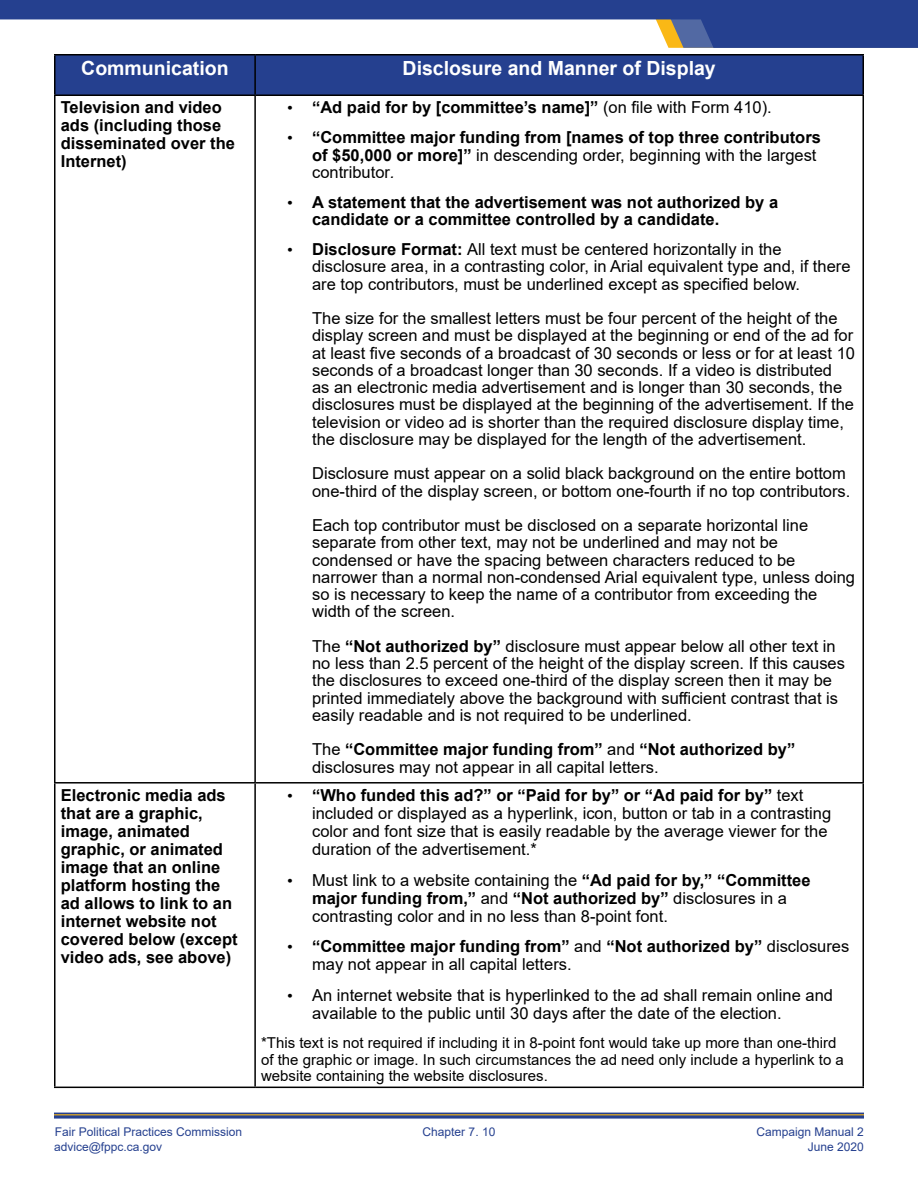
<style>
.page{position:relative;width:918px;height:1188px;background:#fff}
.page>*{position:absolute;margin:0;border:0;box-sizing:border-box;transform-origin:0 0}
.t1{font:700 19.5px "Arial";color:#fff}
.t2{font:16.5px/17.2px "Arial";color:#000}
.Table_Cell{font:700 16.5px/18px "Arial";color:#000}
.Table_-_Cell{font:15px/16.5px "Arial";color:#000}
.t3{font:12px/15px "Arial";color:#25408f}
.s1{font-family:"Courier New";font-weight:400}
.s2{font-weight:400}
.s3{font-weight:400;font-style:italic}
.s4{font-family:"Courier New"}
.s5{font-weight:700}
</style>
<div class="page">
<svg style="left:54px;top:1113px;width:810px;height:6px;background:#47598f"></svg>
<hr style="left:54px;top:1114px;width:810px;height:1px;background:#fab816">
<svg style="left:0;top:0;width:918px;height:48px;fill:#25408f"></svg>
<div style="left:56px;top:56px;width:806px;height:38px;background:#25408f"></div>
<hr style="left:54px;top:54px;width:201px;height:2px;background:#000">
<hr style="left:54px;top:56px;width:2px;height:38px;background:#000">
<hr style="left:255px;top:54px;width:609px;height:2px;background:#000">
<hr style="left:254px;top:56px;width:2px;height:38px;background:#000">
<hr style="left:862px;top:56px;width:2px;height:38px;background:#000">
<hr style="left:54px;top:94px;width:201px;height:2px;background:#000">
<hr style="left:54px;top:96px;width:2px;height:686px;background:#000">
<hr style="left:255px;top:94px;width:609px;height:2px;background:#000">
<hr style="left:254px;top:96px;width:2px;height:686px;background:#000">
<hr style="left:862px;top:96px;width:2px;height:686px;background:#000">
<hr style="left:54px;top:782px;width:201px;height:2px;background:#000">
<hr style="left:54px;top:784px;width:2px;height:303px;background:#000">
<hr style="left:255px;top:782px;width:609px;height:2px;background:#000">
<hr style="left:254px;top:784px;width:2px;height:303px;background:#000">
<hr style="left:862px;top:784px;width:2px;height:303px;background:#000">
<hr style="left:54px;top:1087px;width:201px;height:1px;background:#000">
<hr style="left:255px;top:1087px;width:609px;height:1px;background:#000">
<p class="t1" style="left:81px;top:54px;width:149px">Communication</p>
<p class="t1" style="left:403px;top:54px;width:315px">Disclosure and Manner of Display</p>
<p class="Table_Cell" style="left:61px;top:99px;width:176px">Television and video ads (including those disseminated over the<br>Internet)</p>
<p class="Table_Cell" style="left:285px;top:99px;width:488px"><span class="s1">•</span> “Ad paid for by [committee’s name]” <span class="s2">(on file with Form 410).</span></p>
<p class="Table_Cell" style="left:312px;top:129px;width:510px;line-height:17.2px;text-indent:-27px"><span class="s1">•</span> “Committee major funding from [names of top three contributors of $50,000 or more]” <span class="s2">in descending order, beginning with the largest contributor</span><span class="s3">.</span></p>
<p class="Table_Cell" style="left:312px;top:194px;width:468px;line-height:17.2px;text-indent:-27px"><span class="s1">•</span> A statement that the advertisement was not authorized by a candidate or a committee controlled by a candidate.</p>
<p class="t2" style="left:312px;top:241px;width:540px;text-indent:-27px"><span class="s4">•</span> <span class="s5">Disclosure Format:</span> All text must be centered horizontally in the disclosure area, in a contrasting color, in Arial equivalent type and, if there are top contributors, must be underlined except as specified below.</p>
<p class="t2" style="left:312px;top:310px;width:544px">The size for the smallest letters must be four percent of the height of the display screen and must be displayed at the beginning or end of the ad for at least five seconds of a broadcast of 30 seconds or less or for at least 10 seconds of a broadcast longer than 30 seconds. If a video is distributed<br>as an electronic media advertisement and is longer than 30 seconds, the disclosures must be displayed at the beginning of the advertisement. If the television or video ad is shorter than the required disclosure display time, the disclosure may be displayed for the length of the advertisement.</p>
<p class="t2" style="left:312px;top:465px;width:540px">Disclosure must appear on a solid black background on the entire bottom one-third of the display screen, or bottom one-fourth if no top contributors.</p>
<p class="t2" style="left:312px;top:517px;width:544px">Each top contributor must be disclosed on a separate horizontal line separate from other text, may not be underlined and may not be condensed or have the spacing between characters reduced to be narrower than a normal non-condensed Arial equivalent type, unless doing so is necessary to keep the name of a contributor from exceeding the width of the screen.</p>
<p class="t2" style="left:312px;top:637px;width:534px">The <span class="s5">“Not authorized by”</span> disclosure must appear below all other text in no less than 2.5 percent of the height of the display screen. If this causes the disclosures to exceed one-third of the display screen then it may be printed immediately above the background with sufficient contrast that is easily readable and is not required to be underlined.</p>
<p class="t2" style="left:312px;top:741px;width:485px">The <span class="s5">“Committee major funding from”</span> and <span class="s5">“Not authorized by” </span>disclosures may not appear in all capital letters.</p>
<p class="Table_Cell" style="left:61px;top:786px;width:178px">Electronic media ads that are a graphic, image, animated graphic, or animated image that an online platform hosting the ad allows to link to an internet website not covered below (except video ads, see above)</p>
<p class="t2" style="left:312px;top:786px;width:521px;line-height:18px;text-indent:-27px"><span class="s4">•</span> <span class="s5">“Who funded this ad?” or “Paid for by” or “Ad paid for by”</span> text included or displayed as a hyperlink, icon, button or tab in a contrasting color and font size that is easily readable by the average viewer for the duration of the advertisement.*</p>
<p class="t2" style="left:312px;top:871px;width:500px;line-height:18px;text-indent:-27px"><span class="s4">•</span> Must link to a website containing the <span class="s5">“Ad paid for by,” “Committee major funding from,”</span> and <span class="s5">“Not authorized by”</span> disclosures in a contrasting color and in no less than 8-point font.</p>
<p class="t2" style="left:312px;top:937px;width:539px;line-height:18px;text-indent:-27px"><span class="s4">•</span> <span class="s5">“Committee major funding from”</span> and <span class="s5">“Not authorized by”</span> disclosures may not appear in all capital letters.</p>
<p class="t2" style="left:312px;top:986px;width:522px;line-height:18px;text-indent:-27px"><span class="s4">•</span> An internet website that is hyperlinked to the ad shall remain online and available to the public until 30 days after the date of the election.</p>
<p class="Table_-_Cell" style="left:261px;top:1035px;width:584px">*This text is not required if including it in 8-point font would take up more than one-third of the graphic or image. In such circumstances the ad need only include a hyperlink to a website containing the website disclosures.</p>
<p class="t3" style="left:54px;top:1124px;width:190px">Fair Political Practices Commission advice@fppc.ca.gov</p>
<p class="t3" style="left:423px;top:1124px;width:74px">Chapter 7. 10</p>
<p class="t3" style="left:757px;top:1124px;width:109px;text-align:right">Campaign Manual 2<br>June 2020</p>
</div>
